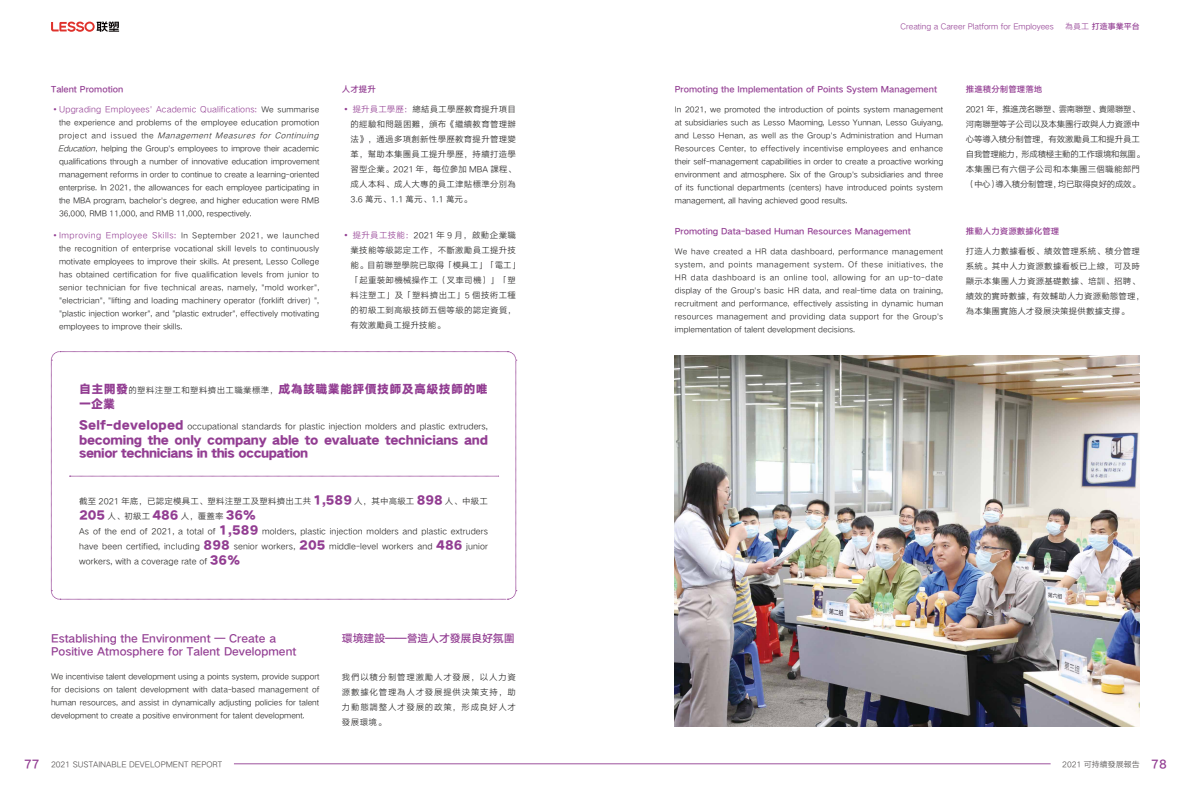
<style>
.page{position:relative;width:1191px;height:808px;background:#fff}
.page>*{position:absolute;margin:0;border:0;box-sizing:border-box;transform-origin:0 0}
.t1{font:12px/13px "HY Qi Hei IES";letter-spacing:-.025em;color:#923d92}
.t2{font:12px/15px "HY Qi Hei IES";letter-spacing:.03em;color:#923d92}
.t3{font:11px/13px "HY Qi Hei FES";color:#923d92}
.t4{font:11px "HY Qi Hei FES";letter-spacing:-.02em;color:#923d92}
.t5{font:8.5px/15px "HY Qi Hei DES";letter-spacing:.015em;color:#1f1e1d}
.t6{font:8.5px "HY Qi Hei FES";color:#923d92}
.t7{font:8.5px/15px "HY Qi Hei DES";letter-spacing:-.025em;color:#1f1e1d}
.t8{font:8.5px "HY Qi Hei DES";letter-spacing:.025em;color:#923d92}
.t9{font:8px/13px "HY Qi Hei DES";color:#1f1e1d;text-align:justify}
.t10{font:8px "HY Qi Hei DES";color:#4c4948}
.t11{font:8px "HY Qi Hei DES";color:#923d92}
.t12{font:8px "HY Qi Hei FES";color:#923d92}
.s1{font-family:"HY Qi Hei DES"}
.s2{color:#923d92}
.s3{font-size:8px}
.s4{font-size:8px;color:#1f1e1d}
.s5{font-style:italic}
.s6{font-size:8.5px;color:#923d92}
.s7{font-family:"HY Qi Hei DES";font-size:8.5px;color:#1f1e1d}
.s8{font-family:"HY Qi Hei IES";font-size:12px;color:#923d92}
.s9{font-family:"HY Qi Hei FES";font-size:12px;color:#923d92}
</style>
<div class="page">
<svg style="left:51px;top:21px;width:68px;height:11px"></svg>
<hr style="left:234px;top:763px;width:816px;height:1px;background:#923d92">
<svg style="left:51px;top:351px;width:466px;height:249px"></svg>
<img style="left:675px;top:356px;width:465px;height:370px">
<p class="t11" style="left:900px;top:22px;width:155px">Creating a Career Platform for Employees</p>
<p class="t12" style="left:1065px;top:21px;width:76px"><span class="s1">為員工</span> 打造事業平台</p>
<p class="t6" style="left:51px;top:83px;width:74px">Talent Promotion</p>
<p class="t6" style="left:342px;top:83px;width:35px">人才提升</p>
<p class="t6" style="left:675px;top:83px;width:264px">Promoting the Implementation of Points System Management</p>
<p class="t6" style="left:965px;top:83px;width:78px">推進積分制管理落地</p>
<p class="t9" style="left:675px;top:102px;width:270px">In 2021, we promoted the introduction of points system management at subsidiaries such as Lesso Maoming, Lesso Yunnan, Lesso Guiyang, and Lesso Henan, as well as the Group's Administration and Human Resources Center, to effectively incentivise employees and enhance their self-management capabilities in order to create a proactive working environment and atmosphere. Six of the Group's subsidiaries and three of its functional departments (centers) have introduced points system management, all having achieved good results.</p>
<p class="t7" style="left:965px;top:101px;width:180px">2021 年，推進茂名聯塑、雲南聯塑、貴陽聯塑、河南聯塑等子公司以及本集團行政與人力資源中心等導入積分制管理，有效激勵員工和提升員工自我管理能力，形成積極主動的工作環境和氛圍。本集團已有六個子公司和本集團三個職能部門（中心）導入積分制管理，均已取得良好的成效。</p>
<p class="t6" style="left:675px;top:226px;width:237px">Promoting Data-based Human Resources Management</p>
<p class="t6" style="left:965px;top:226px;width:95px">推動人力資源數據化管理</p>
<p class="t9" style="left:675px;top:244px;width:270px">We have created a HR data dashboard, performance management system, and points management system. Of these initiatives, the HR data dashboard is an online tool, allowing for an up-to-date display of the Group's basic HR data, and real-time data on training, recruitment and performance, effectively assisting in dynamic human resources management and providing data support for the Group's implementation of talent development decisions.</p>
<p class="t5" style="left:965px;top:244px;width:180px">打造人力數據看板、績效管理系統、積分管理系統。其中人力資源數據看板已上線，可及時顯示本集團人力資源基礎數據、培訓、招聘、績效的實時數據，有效輔助人力資源動態管理，為本集團實施人才發展決策提供數據支撐。</p>
<p class="t5" style="left:350px;top:101px;width:167px;text-align:justify;text-indent:-9px"><span class="s2">• 提升員工學歷：</span>總結員工學歷教育提升項目的經驗和問題困難，頒布《繼續教育管理辦法》，通過多項創新性學歷教育提升管理變革，幫助本集團員工提升學歷，持續打造學習型企業。2021 年，每位參加 MBA 課程、成人本科、成人大專的員工津貼標準分別為3.6 萬元、1.1 萬元、1.1 萬元。</p>
<p class="t8" style="left:51px;top:104px;width:270px"><span class="s3">•</span>Upgrading Employees' Academic Qualifications: <span class="s4">We summarise</span></p>
<p class="t9" style="left:58px;top:115px;width:264px;text-align:left">the experience and problems of the employee education promotion p r o j e c t a n d i s s u e d t h e <span class="s5">Management Measures for Continuing Education</span>, helping the Group's employees to improve their academic qualifications through a number of innovative education improvement management reforms in order to continue to create a learning-oriented enterprise. In 2021, the allowances for each employee participating in the MBA program, bachelor's degree, and higher education were RMB 36,000, RMB 11,000, and RMB 11,000, respectively.</p>
<p class="t9" style="left:59px;top:229px;width:262px;text-indent:-8px"><span class="s2">•</span><span class="s6">Improving Employee Skills:</span> In September 2021, we launched the recognition of enterprise vocational skill levels to continuously motivate employees to improve their skills. At present, Lesso College has obtained certification for five qualification levels from junior to senior technician for five technical areas, namely, "mold worker", "electrician", "lifting and loading machinery operator (forklift driver) ", "plastic injection worker", and "plastic extruder", effectively motivating employees to improve their skills.</p>
<p class="t5" style="left:350px;top:228px;width:171px;text-indent:-9px"><span class="s2">• 提升員工技能：</span>2021 年 9 月，啟動企業職業技能等級認定工作，不斷激勵員工提升技能。目前聯塑學院已取得「模具工」「電工」「起重裝卸機械操作工（叉車司機）」「塑料注塑工」及「塑料擠出工」5 個技術工種的初級工到高級技師五個等級的認定資質，有效激勵員工提升技能。</p>
<h1 class="t2" style="left:79px;top:381px;width:410px">自主開發<span class="s7">的塑料注塑工和塑料擠出工職業標準，</span>成為該職業能評價技師及高級技師的唯一企業</h1>
<p class="t5" style="left:79px;top:418px;width:410px"><span class="s8">Self-developed</span> occupational standards for plastic injection molders and plastic extruders,</p>
<h1 class="t1" style="left:79px;top:432px;width:410px">becoming the only company able to evaluate technicians and senior technicians in this occupation</h1>
<p class="t5" style="left:79px;top:493px;width:410px">截至 2021 年底，已認定模具工、塑料注塑工及塑料擠出工共 <span class="s8">1,589</span> 人，其中高級工 <span class="s8">898</span> 人、中級工<span class="s8">205</span> 人、初級工 <span class="s8">486</span> 人，覆蓋率 <span class="s8">36%<br></span>As of the end of 2021, a total of <span class="s8">1,589</span> molders, plastic injection molders and plastic extruders have been certified, including <span class="s8">898</span> senior workers, <span class="s8">205</span> middle-level workers and <span class="s8">486</span> junior workers, with a coverage rate of <span class="s8">36%</span></p>
<h2 class="t3" style="left:51px;top:632px;width:247px">Establishing the Environment — Create a<br>Positive Atmosphere for Talent Development</h2>
<p class="t9" style="left:51px;top:670px;width:270px">We incentivise talent development using a points system, provide support for decisions on talent development with data-based management of human resources, and assist in dynamically adjusting policies for talent development to create a positive environment for talent development.</p>
<h2 class="t4" style="left:342px;top:631px;width:174px">環境建設——營造人才發展良好氛圍</h2>
<p class="t5" style="left:342px;top:669px;width:176px;text-align:justify">我們以積分制管理激勵人才發展，以人力資源數據化管理為人才發展提供決策支持，助力動態調整人才發展的政策，形成良好人才發展環境。</p>
<p class="t10" style="left:24px;top:759px;width:200px"><span class="s9">77</span> 2021 SUSTAINABLE DEVELOPMENT REPORT</p>
<p class="t10" style="left:1062px;top:759px;width:106px">2021 可持續發展報告 <span class="s9">78</span></p>
</div>
